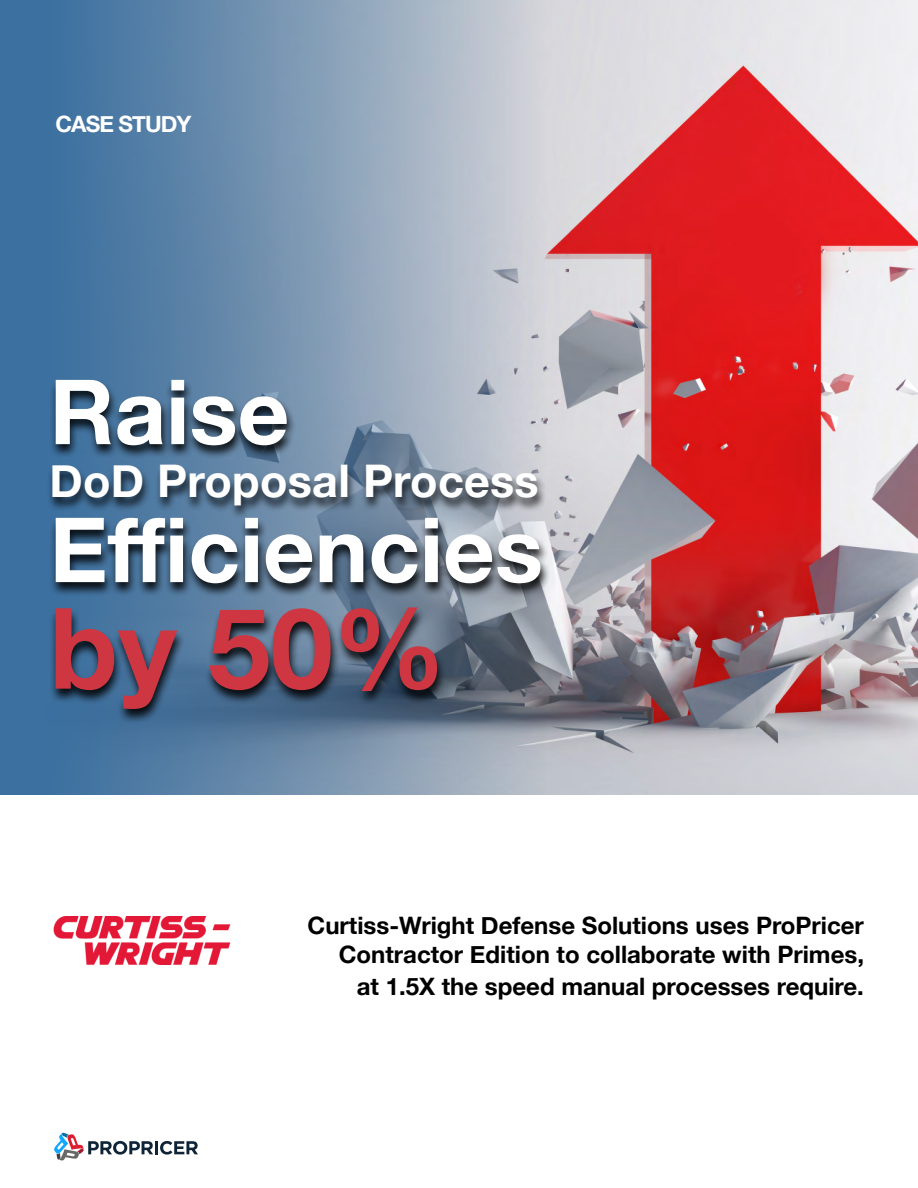
<style>
.page{position:relative;width:918px;height:1188px;background:#fff}
.page>*{position:absolute;margin:0;border:0;box-sizing:border-box;transform-origin:0 0}
.t1{font:700 112.5px "Helvetica Neue";color:#ce3741}
.t2{font:700 90px/138px "Helvetica Neue";color:#fff}
.t3{font:700 45px "Helvetica Neue";letter-spacing:.005em;color:#fff}
.t4{font:700 24px/28.8px "Helvetica Neue";color:#000;text-align:right}
.t5{font:700 22.5px "Helvetica Neue";letter-spacing:-.04em;color:#fff}
</style>
<div class="page">
<img style="left:0;top:0;width:918px;height:795px">
<svg style="left:0;top:0;width:544px;height:794px;background:#7493b1"></svg>
<div style="left:49px;top:378px;width:502px;height:346px;background:#000;opacity:.88"></div>
<img style="left:53px;top:916px;width:178px;height:49px">
<div style="left:46px;top:464px;width:501px;height:55px;background:#000;opacity:.75"></div>
<svg style="left:54px;top:1133px;width:144px;height:28px"></svg>
<p class="t5" style="left:55px;top:106px;width:138px">CASE STUDY</p>
<h2 class="t2" style="left:50px;top:345px;width:495px">Raise<br>Efficiencies</h2>
<h1 class="t1" style="left:50px;top:560px;width:397px">by 50%</h1>
<h3 class="t3" style="left:50px;top:446px;width:491px">DoD Proposal Process</h3>
<p class="t4" style="left:308px;top:912px;width:558px">Curtiss-Wright Defense Solutions uses ProPricer<br>Contractor Edition to collaborate with Primes,</p>
<p class="t4" style="left:357px;top:973px;width:509px">at 1.5X the speed manual processes require.</p>
</div>
